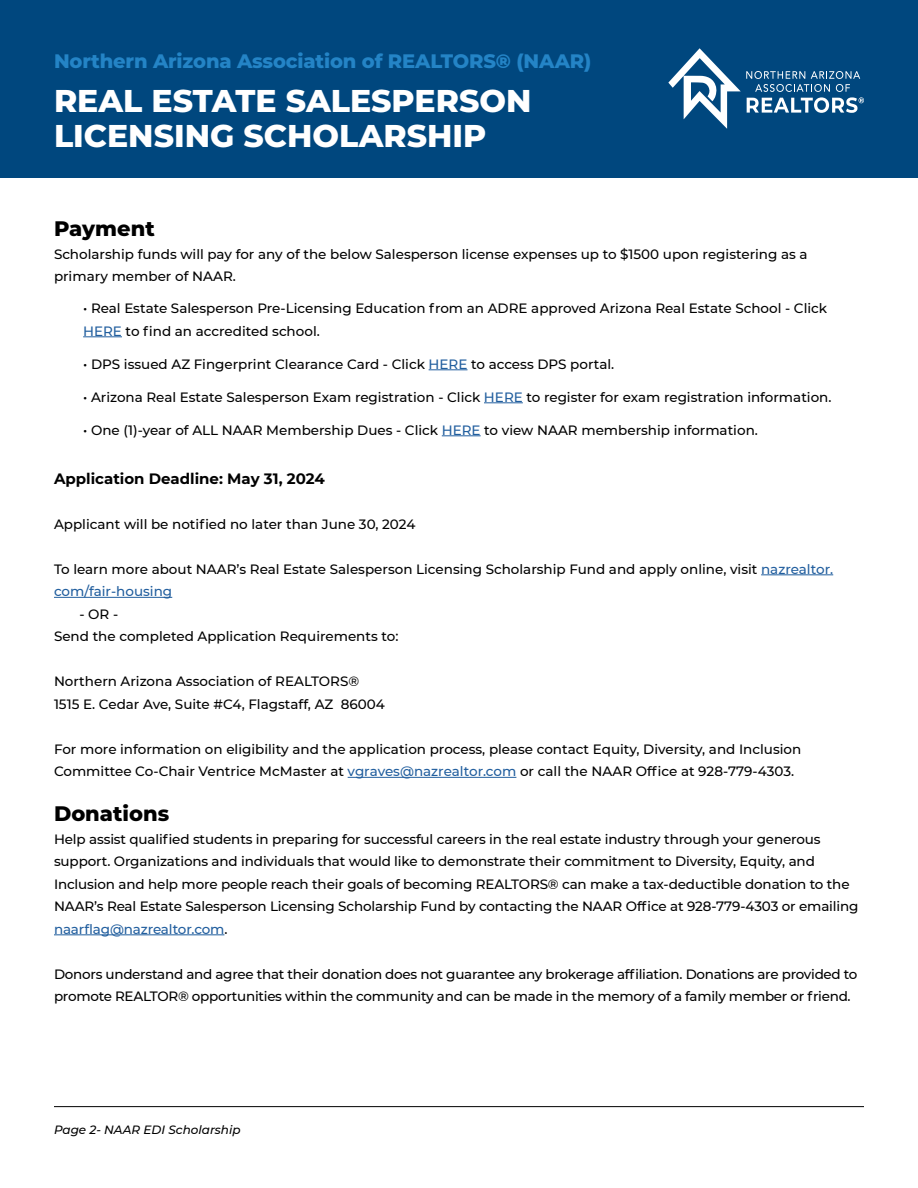
<style>
.page{position:relative;width:918px;height:1188px;background:#fff}
.page>*{position:absolute;margin:0;border:0;box-sizing:border-box;transform-origin:0 0}
.t1{font:800 31.5px/34.5px "Montserrat";color:#fff}
.t2{font:800 21px "Montserrat";color:#000}
.t3{font:800 19.5px "Montserrat";letter-spacing:-.01em;color:#2484c6}
.t4{font:700 15px "Montserrat";color:#000}
.t5{font:500 13.5px/22.5px "Montserrat";letter-spacing:-.005em;color:#000}
.t6{font:italic 500 12px "Montserrat";color:#000}
.s1{color:#215e9e}
</style>
<div class="page">
<hr style="left:54px;top:1106px;width:810px;height:1px;background:#000">
<hr style="left:761px;top:575px;width:72px;height:1px;background:#215e9e">
<hr style="left:54px;top:597px;width:118px;height:1px;background:#215e9e">
<hr style="left:348px;top:777px;width:168px;height:1px;background:#215e9e">
<hr style="left:54px;top:935px;width:170px;height:1px;background:#215e9e">
<hr style="left:83px;top:336px;width:39px;height:1px;background:#215e9e">
<hr style="left:429px;top:369px;width:39px;height:1px;background:#215e9e">
<hr style="left:484px;top:402px;width:39px;height:1px;background:#215e9e">
<hr style="left:442px;top:435px;width:39px;height:1px;background:#215e9e">
<div style="left:0;top:0;width:918px;height:178px;background:#00477e"></div>
<svg style="left:668px;top:48px;width:196px;height:81px"></svg>
<h3 class="t3" style="left:54px;top:47px;width:539px">Northern Arizona Association of REALTORS® (NAAR)</h3>
<h1 class="t1" style="left:54px;top:82px;width:479px">REAL ESTATE SALESPERSON<br>LICENSING SCHOLARSHIP</h1>
<h2 class="t2" style="left:54px;top:213px;width:102px">Payment</h2>
<p class="t5" style="left:54px;top:242px;width:755px">Scholarship funds will pay for any of the below Salesperson license expenses up to $1500 upon registering as a primary member of NAAR.</p>
<p class="t5" style="left:83px;top:297px;width:746px">• Real Estate Salesperson Pre-Licensing Education from an ADRE approved Arizona Real Estate School - Click<br><span class="s1">HERE</span> to find an accredited school.</p>
<p class="t5" style="left:83px;top:352px;width:533px">• DPS issued AZ Fingerprint Clearance Card - Click <span class="s1">HERE</span> to access DPS portal.</p>
<p class="t5" style="left:83px;top:385px;width:750px">• Arizona Real Estate Salesperson Exam registration - Click <span class="s1">HERE</span> to register for exam registration information.</p>
<p class="t5" style="left:83px;top:418px;width:676px">• One (1)-year of ALL NAAR Membership Dues - Click <span class="s1">HERE</span> to view NAAR membership information.</p>
<p class="t4" style="left:54px;top:468px;width:272px">Application Deadline: May 31, 2024</p>
<p class="t5" style="left:54px;top:512px;width:363px">Applicant will be notified no later than June 30, 2024</p>
<p class="t5" style="left:54px;top:557px;width:781px">To learn more about NAAR’s Real Estate Salesperson Licensing Scholarship Fund and apply online, visit <span class="s1">nazrealtor. com/fair-housing</span></p>
<p class="t5" style="left:54px;top:602px;width:346px;text-indent:25px">- OR -<br>Send the completed Application Requirements to:</p>
<p class="t5" style="left:54px;top:670px;width:332px">Northern Arizona Association of REALTORS®<br>1515 E. Cedar Ave, Suite #C4, Flagstaff, AZ 86004</p>
<p class="t5" style="left:54px;top:737px;width:749px">For more information on eligibility and the application process, please contact Equity, Diversity, and Inclusion<br>Committee Co-Chair Ventrice McMaster at <span class="s1">vgraves@nazrealtor.com</span> or call the NAAR Office at 928-779-4303.</p>
<h2 class="t2" style="left:54px;top:798px;width:117px">Donations</h2>
<p class="t5" style="left:54px;top:827px;width:806px">Help assist qualified students in preparing for successful careers in the real estate industry through your generous support. Organizations and individuals that would like to demonstrate their commitment to Diversity, Equity, and Inclusion and help more people reach their goals of becoming REALTORS® can make a tax-deductible donation to the NAAR’s Real Estate Salesperson Licensing Scholarship Fund by contacting the NAAR Office at 928-779-4303 or emailing <span class="s1">naarflag@nazrealtor.com</span>.</p>
<p class="t5" style="left:54px;top:962px;width:805px">Donors understand and agree that their donation does not guarantee any brokerage affiliation. Donations are provided to promote REALTOR® opportunities within the community and can be made in the memory of a family member or friend.</p>
<p class="t6" style="left:54px;top:1122px;width:188px">Page 2- NAAR EDI Scholarship</p>
</div>
